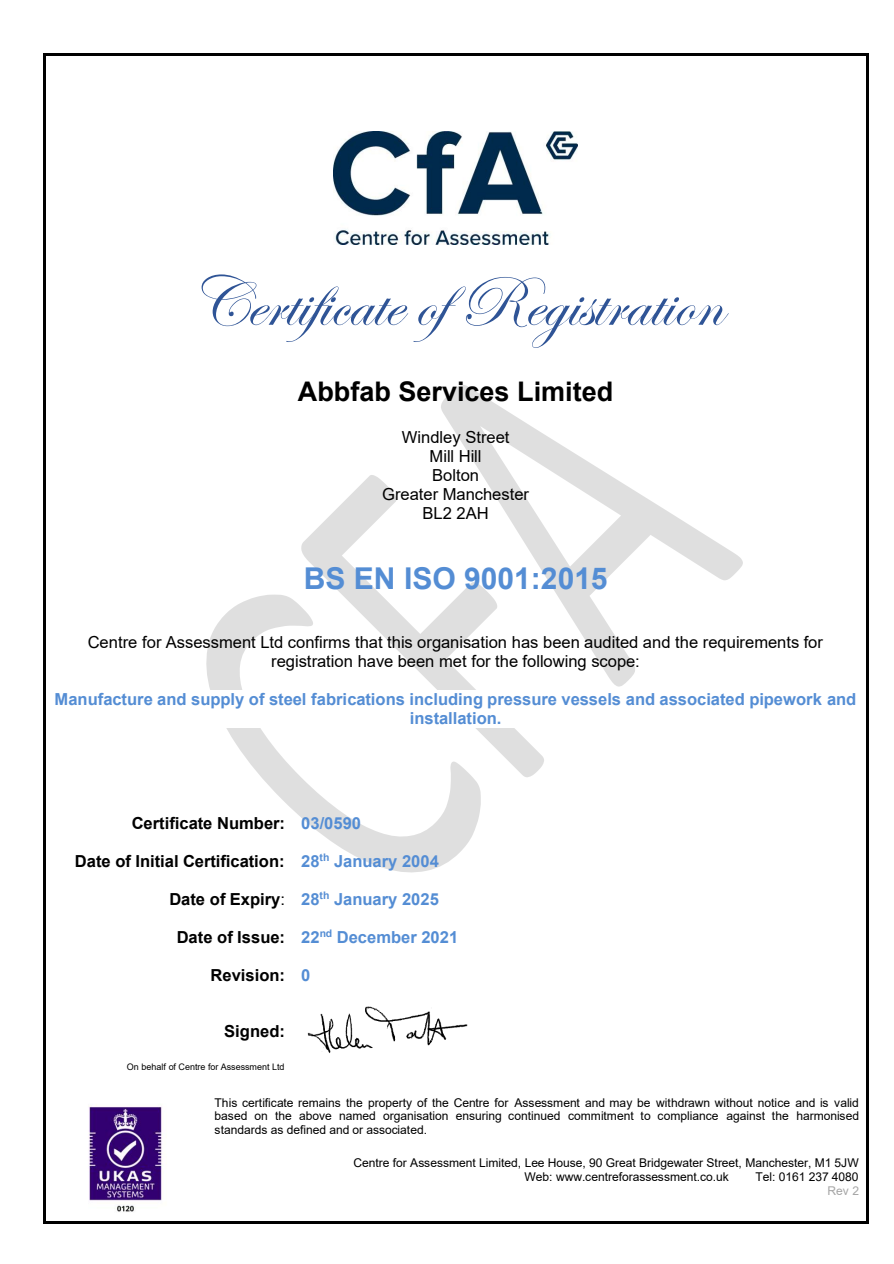
<style>
.page{position:relative;width:894px;height:1264px;background:#fff}
.page>*{position:absolute;margin:0;border:0;box-sizing:border-box;transform-origin:0 0}
.t1{font:72px "Edwardian Script ITC";color:#2f5496}
.t2{font:700 30px "Arial";color:#548dd4}
.t3{font:700 27px "Arial";color:#000}
.t4{font:16.5px/19px "Arial";color:#000;text-align:center}
.t5{font:700 16.5px/18.9px "Arial";color:#548dd4;text-align:center}
.t6{font:700 16.5px "Arial";color:#000}
.t7{font:12px/13.8px "Arial";letter-spacing:-.005em;color:#000;text-align:justify}
.t8{font:12px "Arial";color:#a6a6a6}
.t9{font:9px "Arial";color:#000}
.s1{color:#548dd4}
.s2{color:#000}
.s3{font-weight:400;color:#000}
</style>
<div class="page">
<svg style="left:206px;top:594px;width:275px;height:279px"></svg>
<svg style="left:301px;top:475px;width:243px;height:302px"></svg>
<svg style="left:440px;top:385px;width:303px;height:301px"></svg>
<img style="left:334px;top:131px;width:243px;height:113px">
<hr style="left:45px;top:53px;width:820px;height:2px;background:#000">
<hr style="left:43px;top:55px;width:2px;height:321px;background:#000">
<hr style="left:865px;top:55px;width:3px;height:321px;background:#000">
<hr style="left:43px;top:376px;width:2px;height:30px;background:#000">
<hr style="left:865px;top:376px;width:3px;height:30px;background:#000">
<hr style="left:43px;top:406px;width:2px;height:21px;background:#000">
<hr style="left:865px;top:406px;width:3px;height:21px;background:#000">
<hr style="left:865px;top:427px;width:3px;height:19px;background:#000">
<hr style="left:865px;top:446px;width:3px;height:19px;background:#000">
<hr style="left:865px;top:465px;width:3px;height:19px;background:#000">
<hr style="left:865px;top:484px;width:3px;height:19px;background:#000">
<hr style="left:865px;top:503px;width:3px;height:19px;background:#000">
<hr style="left:865px;top:522px;width:3px;height:19px;background:#000">
<svg style="left:43px;top:427px;width:2px;height:133px"></svg>
<hr style="left:865px;top:541px;width:3px;height:19px;background:#000">
<hr style="left:43px;top:560px;width:2px;height:35px;background:#000">
<hr style="left:865px;top:560px;width:3px;height:35px;background:#000">
<hr style="left:865px;top:595px;width:3px;height:19px;background:#000">
<svg style="left:43px;top:595px;width:2px;height:37px"></svg>
<hr style="left:865px;top:614px;width:3px;height:18px;background:#000">
<hr style="left:43px;top:632px;width:2px;height:38px;background:#000">
<hr style="left:865px;top:632px;width:3px;height:38px;background:#000">
<svg style="left:43px;top:670px;width:2px;height:19px"></svg>
<hr style="left:865px;top:670px;width:3px;height:19px;background:#000">
<div style="left:50px;top:689px;width:811px;height:19px;background:#fff"></div>
<div style="left:50px;top:708px;width:811px;height:19px;background:#fff"></div>
<hr style="left:43px;top:689px;width:2px;height:105px;background:#000">
<hr style="left:865px;top:689px;width:3px;height:105px;background:#000">
<hr style="left:865px;top:794px;width:3px;height:19px;background:#000">
<hr style="left:865px;top:813px;width:3px;height:19px;background:#000">
<hr style="left:865px;top:832px;width:3px;height:19px;background:#000">
<hr style="left:865px;top:851px;width:3px;height:19px;background:#000">
<hr style="left:865px;top:870px;width:3px;height:19px;background:#000">
<hr style="left:865px;top:889px;width:3px;height:19px;background:#000">
<hr style="left:865px;top:908px;width:3px;height:19px;background:#000">
<hr style="left:865px;top:927px;width:3px;height:19px;background:#000">
<hr style="left:865px;top:946px;width:3px;height:19px;background:#000">
<hr style="left:865px;top:965px;width:3px;height:19px;background:#000">
<svg style="left:43px;top:794px;width:2px;height:209px"></svg>
<hr style="left:865px;top:984px;width:3px;height:19px;background:#000">
<img style="left:307px;top:1006px;width:161px;height:47px">
<hr style="left:43px;top:1003px;width:2px;height:54px;background:#000">
<hr style="left:865px;top:1003px;width:3px;height:54px;background:#000">
<hr style="left:865px;top:1057px;width:3px;height:19px;background:#000">
<svg style="left:43px;top:1057px;width:2px;height:38px"></svg>
<hr style="left:865px;top:1076px;width:3px;height:19px;background:#000">
<img style="left:89px;top:1105px;width:74px;height:107px">
<hr style="left:43px;top:1095px;width:2px;height:41px;background:#000">
<hr style="left:865px;top:1095px;width:3px;height:41px;background:#000">
<hr style="left:865px;top:1136px;width:3px;height:19px;background:#000">
<svg style="left:43px;top:1136px;width:2px;height:33px"></svg>
<hr style="left:865px;top:1155px;width:3px;height:14px;background:#000">
<hr style="left:43px;top:1169px;width:2px;height:52px;background:#000">
<hr style="left:45px;top:1221px;width:161px;height:2px;background:#000">
<hr style="left:208px;top:1221px;width:528px;height:2px;background:#000">
<hr style="left:739px;top:1221px;width:126px;height:2px;background:#000">
<hr style="left:865px;top:1169px;width:3px;height:52px;background:#000">
<h1 class="t1" style="left:189px;top:263px;width:534px">Certificate ofRegistration</h1>
<h3 class="t3" style="left:298px;top:381px;width:317px">Abbfab Services Limited</h3>
<h3 class="t4" style="left:382px;top:429px;width:148px">Windley Street<br>Mill Hill<br>Bolton<br>Greater Manchester<br>BL2 2AH</h3>
<h2 class="t2" style="left:304px;top:566px;width:305px">BS EN ISO 9001:2015</h2>
<h3 class="t4" style="left:88px;top:634px;width:736px">Centre for Assessment Ltd confirms that this organisation has been audited and the requirements for registration have been met for the following scope:</h3>
<h3 class="t5" style="left:55px;top:691px;width:803px">Manufacture and supply of steel fabrications including pressure vessels and associated pipework and installation.</h3>
<h3 class="t6" style="left:132px;top:817px;width:231px">Certificate Number: <span class="s1">03/0590</span></h3>
<h3 class="t6" style="left:75px;top:855px;width:365px">Date of Initial Certification: <span class="s1">28</span><sup>th</sup> <span class="s1">January 2004</span></h3>
<h3 class="t5" style="left:169px;top:891px;width:271px"><span class="s2">Date of Expiry</span><span class="s3">:</span> 28<sup>th</sup> January 2025</h3>
<h3 class="t5" style="left:177px;top:929px;width:283px"><span class="s2">Date of Issue:</span> 22<sup>nd</sup> December 2021</h3>
<h3 class="t6" style="left:210px;top:969px;width:101px">Revision: <span class="s1">0</span></h3>
<h3 class="t6" style="left:224px;top:1024px;width:62px">Signed:</h3>
<p class="t9" style="left:127px;top:1062px;width:159px">On behalf of Centre for Assessment Ltd</p>
<p class="t7" style="left:214px;top:1096px;width:645px">This certificate remains the property of the Centre for Assessment and may be withdrawn without notice and is valid based on the above named organisation ensuring continued commitment to compliance against the harmonised standards as defined and or associated.</p>
<p class="t7" style="left:524px;top:1157px;width:335px;text-indent:-171px">Centre for Assessment Limited, Lee House, 90 Great Bridgewater Street, Manchester, M1 5JW<br>Web: www.centreforassessment.co.uk</p>
<p class="t7" style="left:755px;top:1170px;width:105px">Tel: 0161 237 4080</p>
<p class="t8" style="left:827px;top:1185px;width:33px">Rev 2</p>
</div>
